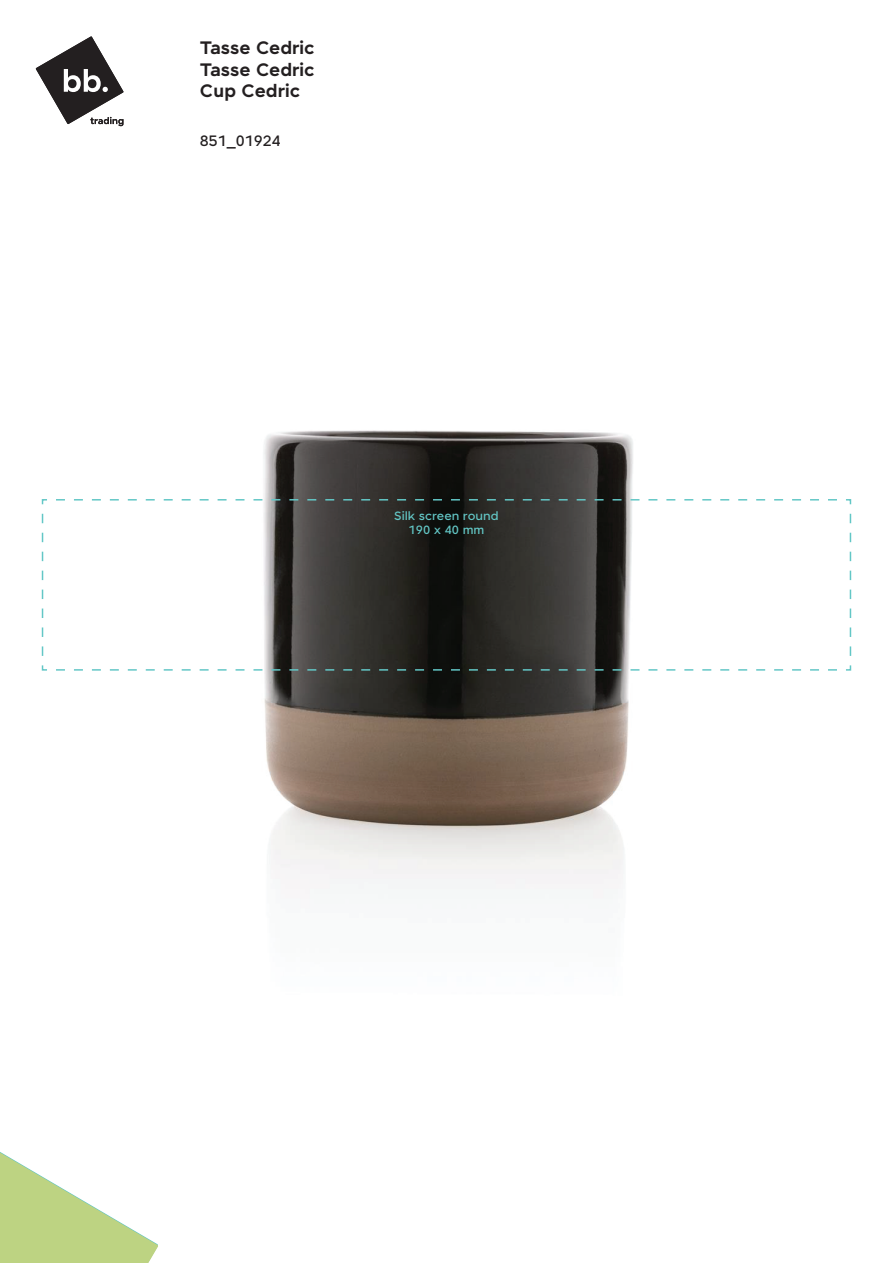
<style>
.page{position:relative;width:893px;height:1263px;background:#fff}
.page>*{position:absolute;margin:0;border:0;box-sizing:border-box;transform-origin:0 0}
.t1{font:italic 700 18px/21.6px "Jones";color:#231f20;text-align:justify}
.t2{font:italic 500 15px "Jones";color:#231f20}
.t3{font:italic 500 12px/14.4px "Jones";color:#63c7c6;text-align:center}
</style>
<div class="page">
<svg style="left:0;top:1152px;width:158px;height:111px"></svg>
<svg style="left:36px;top:36px;width:88px;height:90px"></svg>
<img style="left:263px;top:430px;width:370px;height:459px">
<svg style="left:41px;top:664px;width:796px;height:7px"></svg>
<svg style="left:41px;top:499px;width:6px;height:157px"></svg>
<svg style="left:56px;top:498px;width:796px;height:8px"></svg>
<svg style="left:846px;top:514px;width:6px;height:157px"></svg>
<p class="t1" style="left:200px;top:37px;width:116px">Tasse Cedric Tasse Cedric Cup Cedric</p>
<p class="t2" style="left:200px;top:129px;width:82px">851_01924</p>
<p class="t3" style="left:394px;top:508px;width:106px">Silk screen round<br>190 x 40 mm</p>
</div>
